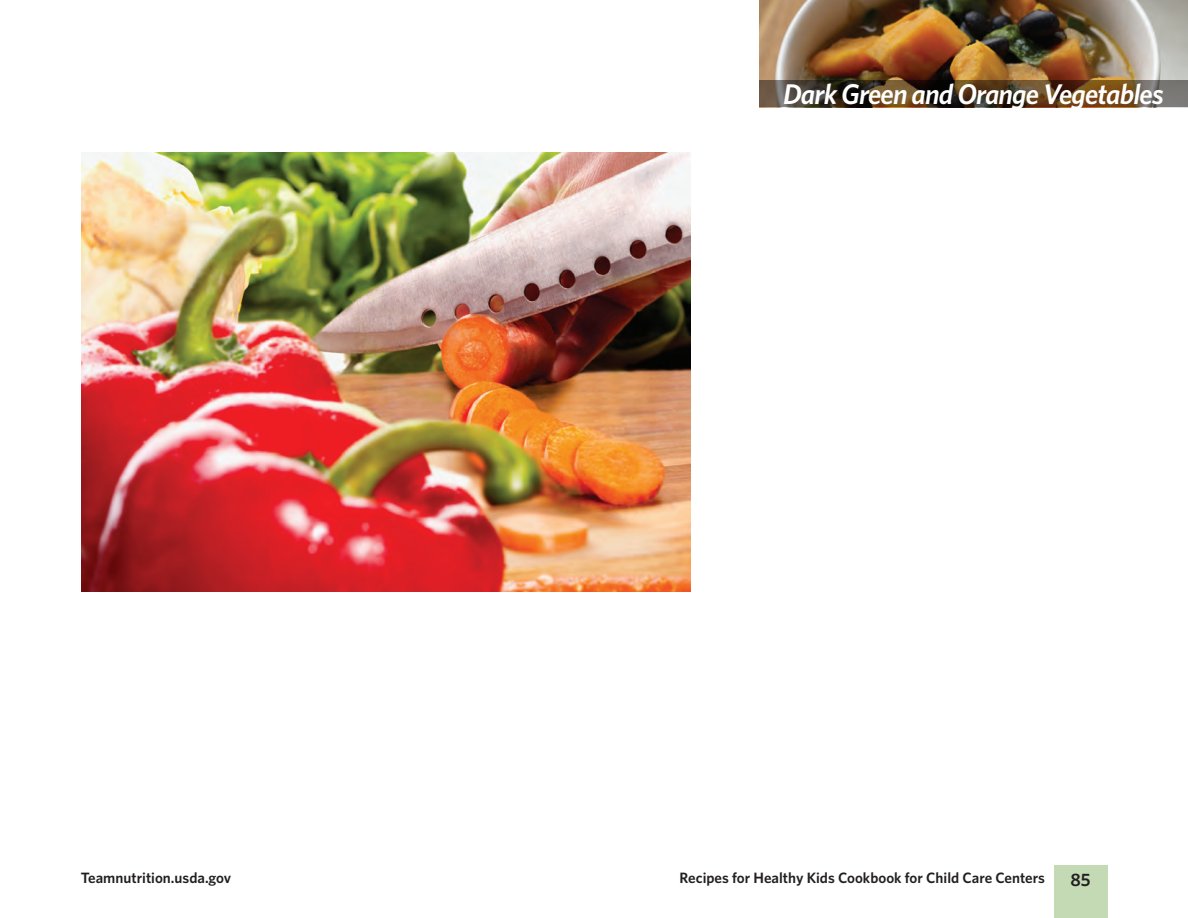
<style>
.page{position:relative;width:1188px;height:918px;background:#fff}
.page>*{position:absolute;margin:0;border:0;box-sizing:border-box;transform-origin:0 0}
.t1{font:italic 600 28.5px "Whitney HTF";letter-spacing:-.03em;color:#fff}
.t2{font:600 18px "Whitney HTF";color:#231f20}
.t3{font:600 15px "Whitney HTF";color:#231f20}
</style>
<div class="page">
<div style="left:1054px;top:865px;width:54px;height:53px;background:#c3dab5"></div>
<img style="left:759px;top:0;width:429px;height:80px">
<svg style="left:759px;top:80px;width:429px;height:27px;background:#54402a"></svg>
<img style="left:81px;top:152px;width:609px;height:439px">
<h1 class="t1" style="left:783px;top:77px;width:382px">Dark Green and Orange Vegetables</h1>
<p class="t3" style="left:81px;top:869px;width:152px">Teamnutrition.usda.gov</p>
<p class="t3" style="left:680px;top:869px;width:367px">Recipes for Healthy Kids Cookbook for Child Care Centers</p>
<p class="t2" style="left:1070px;top:869px;width:22px">85</p>
</div>
